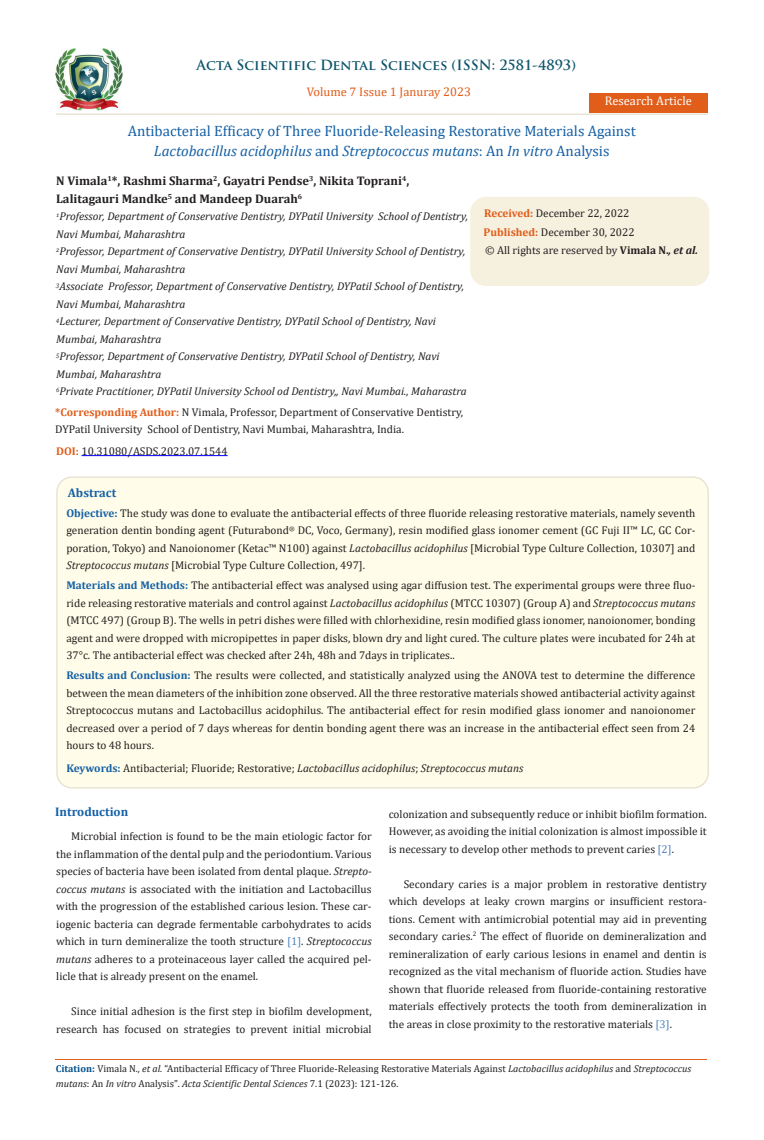
<style>
.page{position:relative;width:764px;height:1140px;background:#fff}
.page>*{position:absolute;margin:0;border:0;box-sizing:border-box;transform-origin:0 0}
.t1{font:15px/20px "Cambria";color:#1560a6;text-align:center}
.t2{font:700 13.75px "Trajan Pro";color:#0e546a}
.t3{font:700 12.5px/17.5px "Cambria";color:#231f20}
.t4{font:12.5px "Cambria";color:#e05d1a}
.t5{font:700 12.5px "Cambria";color:#1560a6}
.t6{font:12.5px "Cambria";color:#fff}
.t7{font:11.25px/17.5px "Cambria";color:#231f20;text-align:justify}
.t8{font:italic 11.25px/17.5px "Cambria";color:#231f20}
.t9{font:10px/15px "Cambria";color:#231f20}
.s1{font-style:italic}
.s2{font-weight:700;color:#e05d1a}
.s3{font-weight:700}
.s4{font-weight:700;font-style:italic}
.s5{font-weight:700;color:#1560a6}
.s6{font-weight:700;font-style:normal;color:#1560a6}
.s7{font-style:normal}
.s8{color:#4f81bd}
.s9{font-weight:700;color:#035089}
</style>
<div class="page">
<img style="left:56px;top:49px;width:66px;height:61px">
<div style="left:589px;top:93px;width:118px;height:19px;background:#e05d1a"></div>
<div style="left:471px;top:197px;width:238px;height:88px;background:#f6f0df;border-radius:15px"></div>
<div style="left:470px;top:197px;width:239px;height:89px;border:1px solid #f6f0df;border-radius:15px"></div>
<div style="left:57px;top:477px;width:651px;height:311px;background:#fffde9;border-radius:15px"></div>
<hr style="left:82px;top:455px;width:146px;height:1px;background:#00f">
<hr style="left:56px;top:113px;width:651px;height:2px;background:#e5dfce">
<hr style="left:56px;top:1059px;width:651px;height:1px;background:#e05d1a">
<p class="t2" style="left:197px;top:57px;width:381px">Acta Scientific Dental Sciences (ISSN: 2581-4893)</p>
<p class="t4" style="left:307px;top:84px;width:166px">Volume 7 Issue 1 Januray 2023</p>
<p class="t1" style="left:128px;top:121px;width:509px">Antibacterial Efficacy of Three Fluoride-Releasing Restorative Materials Against<br><span class="s1">Lactobacillus acidophilus</span> and <span class="s1">Streptococcus mutans</span>: An <span class="s1">In vitro</span> Analysis</p>
<p class="t6" style="left:605px;top:94px;width:89px">Research Article</p>
<p class="t3" style="left:56px;top:172px;width:355px">N Vimala<sup>1</sup>*, Rashmi Sharma<sup>2</sup>, Gayatri Pendse<sup>3</sup>, Nikita Toprani<sup>4</sup>,<br>Lalitagauri Mandke<sup>5</sup> and Mandeep Duarah<sup>6</sup></p>
<p class="t8" style="left:56px;top:207px;width:413px"><sup>1</sup>Professor, Department of Conservative Dentistry, DYPatil University School of Dentistry,<br>Navi Mumbai, Maharashtra</p>
<p class="t8" style="left:56px;top:242px;width:411px"><sup>2</sup>Professor, Department of Conservative Dentistry, DYPatil University School of Dentistry,<br>Navi Mumbai, Maharashtra</p>
<p class="t8" style="left:56px;top:277px;width:409px"><sup>3</sup>Associate Professor, Department of Conservative Dentistry, DYPatil School of Dentistry,<br>Navi Mumbai, Maharashtra</p>
<p class="t8" style="left:56px;top:312px;width:381px"><sup>4</sup>Lecturer, Department of Conservative Dentistry, DYPatil School of Dentistry, Navi<br>Mumbai, Maharashtra</p>
<p class="t8" style="left:56px;top:347px;width:385px"><sup>5</sup>Professor, Department of Conservative Dentistry, DYPatil School of Dentistry, Navi<br>Mumbai, Maharashtra</p>
<p class="t8" style="left:56px;top:382px;width:412px"><sup>6</sup>Private Practitioner, DYPatil University School od Dentistry,, Navi Mumbai., Maharastra</p>
<p class="t7" style="left:55px;top:403px;width:409px"><span class="s2">*Corresponding Author:</span> N Vimala, Professor, Department of Conservative Dentistry,<br>DYPatil University School of Dentistry, Navi Mumbai, Maharashtra, India.</p>
<p class="t7" style="left:56px;top:442px;width:173px"><span class="s2">DOI:</span> 10.31080/ASDS.2023.07.1544</p>
<p class="t7" style="left:484px;top:204px;width:147px"><span class="s2">Received:</span> December 22, 2022</p>
<p class="t7" style="left:483px;top:223px;width:153px"><span class="s2">Published:</span> December 30, 2022</p>
<p class="t7" style="left:485px;top:241px;width:215px">© All rights are reserved by <span class="s3">Vimala N.</span><span class="s4">, et al.</span></p>
<p class="t5" style="left:68px;top:484px;width:50px">Abstract</p>
<p class="t7" style="left:66px;top:504px;width:630px"><span class="s5">Objective:</span> The study was done to evaluate the antibacterial effects of three fluoride releasing restorative materials, namely seventh generation dentin bonding agent (Futurabond<sup>®</sup> DC, Voco, Germany), resin modified glass ionomer cement (GC Fuji II™ LC, GC Cor&shy;poration, Tokyo) and Nanoionomer (Ketac™ N100) against <span class="s1">Lactobacillus acidophilus</span> [Microbial Type Culture Collection, 10307] and <span class="s1">Streptococcus mutans</span> [Microbial Type Culture Collection, 497].</p>
<p class="t7" style="left:66px;top:577px;width:630px"><span class="s5">Materials and Methods:</span> The antibacterial effect was analysed using agar diffusion test. The experimental groups were three fluo&shy;ride releasing restorative materials and control against <span class="s1">Lactobacillus acidophilus</span> (MTCC 10307) (Group A) and <span class="s1">Streptococcus mutans </span>(MTCC 497) (Group B). The wells in petri dishes were filled with chlorhexidine, resin modified glass ionomer, nanoionomer, bonding agent and were dropped with micropipettes in paper disks, blown dry and light cured. The culture plates were incubated for 24h at 37°c. The antibacterial effect was checked after 24h, 48h and 7days in triplicates..</p>
<p class="t7" style="left:66px;top:667px;width:630px"><span class="s5">Results and Conclusion:</span> The results were collected, and statistically analyzed using the ANOVA test to determine the difference between the mean diameters of the inhibition zone observed. All the three restorative materials showed antibacterial activity against Streptococcus mutans and Lactobacillus acidophilus. The antibacterial effect for resin modified glass ionomer and nanoionomer decreased over a period of 7 days whereas for dentin bonding agent there was an increase in the antibacterial effect seen from 24 hours to 48 hours.</p>
<p class="t8" style="left:66px;top:759px;width:458px"><span class="s6">Keywords:</span> <span class="s7">Antibacterial; Fluoride; Restorative;</span> Lactobacillus acidophilus<span class="s7">;</span> Streptococcus mutans</p>
<p class="t5" style="left:55px;top:803px;width:75px">Introduction</p>
<p class="t7" style="left:56px;top:828px;width:317px;text-indent:15px">Microbial infection is found to be the main etiologic factor for the inflammation of the dental pulp and the periodontium. Various species of bacteria have been isolated from dental plaque. <span class="s1">Strepto&shy;coccus mutans</span> is associated with the initiation and Lactobacillus with the progression of the established carious lesion. These car&shy;iogenic bacteria can degrade fermentable carbohydrates to acids which in turn demineralize the tooth structure <span class="s8">[1]</span>. <span class="s1">Streptococcus mutans</span> adheres to a proteinaceous layer called the acquired pel&shy;licle that is already present on the enamel.</p>
<p class="t7" style="left:56px;top:1003px;width:317px;text-align:right">Since initial adhesion is the first step in biofilm development, research has focused on strategies to prevent initial microbial</p>
<p class="t7" style="left:389px;top:805px;width:319px">colonization and subsequently reduce or inhibit biofilm formation.<br>However, as avoiding the initial colonization is almost impossible it is necessary to develop other methods to prevent caries <span class="s8">[2]</span>.</p>
<p class="t7" style="left:389px;top:875px;width:320px;text-indent:15px">Secondary caries is a major problem in restorative dentistry which develops at leaky crown margins or insufficient restora&shy;tions. Cement with antimicrobial potential may aid in preventing secondary caries.<sup>2</sup> The effect of fluoride on demineralization and remineralization of early carious lesions in enamel and dentin is recognized as the vital mechanism of fluoride action. Studies have shown that fluoride released from fluoride-containing restorative materials effectively protects the tooth from demineralization in the areas in close proximity to the restorative materials <span class="s8">[3]</span>.</p>
<p class="t9" style="left:56px;top:1061px;width:637px"><span class="s9">Citation:</span> Vimala N<span class="s1">., et al.</span> “Antibacterial Efficacy of Three Fluoride-Releasing Restorative Materials Against <span class="s1">Lactobacillus acidophilus</span> and <span class="s1">Streptococcus mutans</span>: An <span class="s1">In vitro</span> Analysis". <span class="s1">Acta Scientific Dental Sciences</span> 7.1 (2023): 121-126.</p>
</div>
